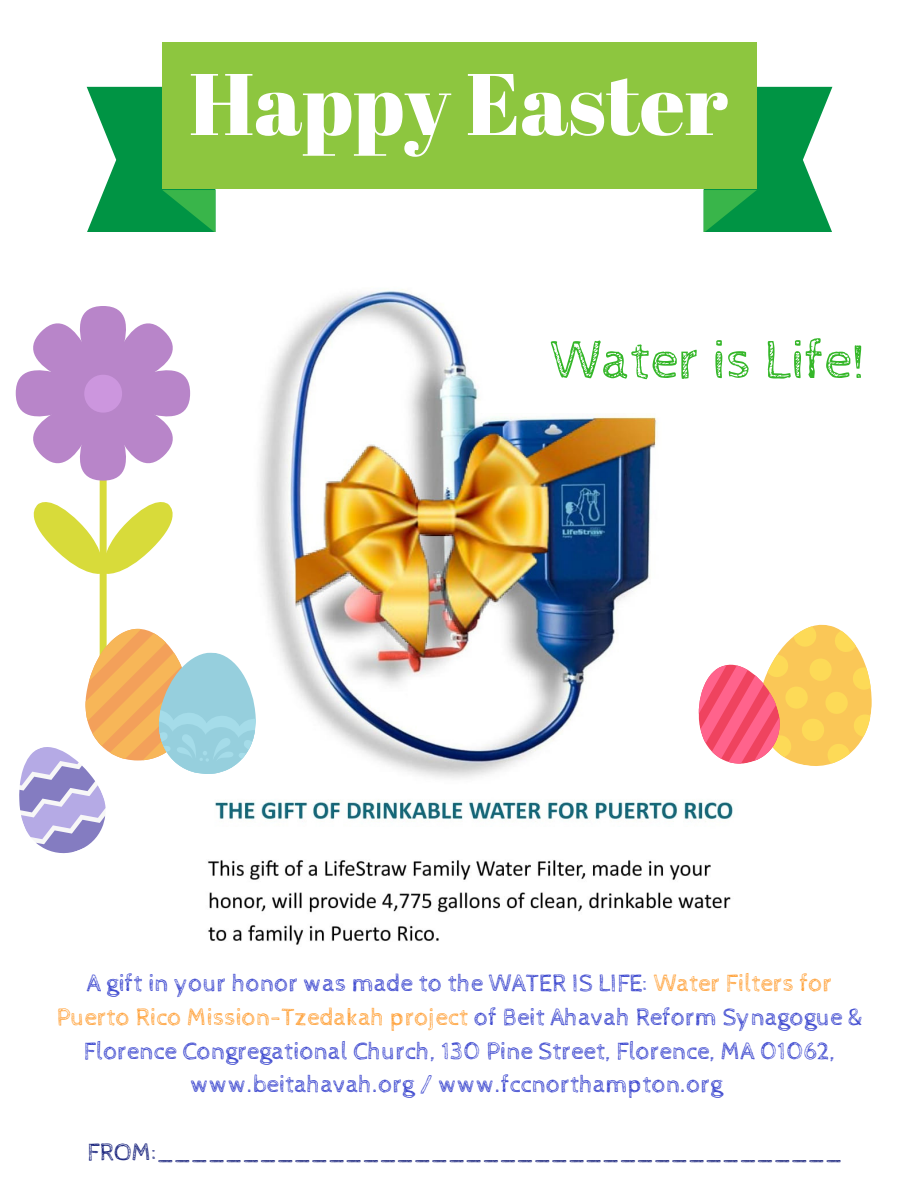
<style>
.page{position:relative;width:918px;height:1188px;background:#fff}
.page>*{position:absolute;margin:0;border:0;box-sizing:border-box;transform-origin:0 0}
.t1{font:87.15px "Abril Fatface";color:#fff}
.t2{font:55.95px "Cabin Sketch";color:#35b729}
.t3{font:24.9px/33.8px "Cabin Sketch";color:#414cd0;text-align:center}
.t4{font:24.9px "Cabin Sketch";color:#1e2880}
.s1{color:#ffa541}
</style>
<div class="page">
<img style="left:15px;top:42px;width:818px;height:903px">
<div style="left:233px;top:136px;width:516px;height:150px;background:#fff"></div>
<div style="left:187px;top:0;width:519px;height:224px;background:#fff"></div>
<div style="left:515px;top:271px;width:286px;height:83px;background:#fff"></div>
<div style="left:100px;top:412px;width:7px;height:286px;background:#d8db3a;border-radius:3px"></div>
<svg style="left:16px;top:306px;width:174px;height:273px"></svg>
<svg style="left:15px;top:629px;width:247px;height:235px"></svg>
<svg style="left:686px;top:617px;width:186px;height:156px"></svg>
<svg style="left:704px;top:87px;width:128px;height:145px;background:#2ba760"></svg>
<div style="left:693px;top:43px;width:64px;height:146px;background:#8dc63f"></div>
<svg style="left:87px;top:87px;width:128px;height:145px"></svg>
<div style="left:162px;top:43px;width:66px;height:146px;background:#8dc63f"></div>
<div style="left:227px;top:43px;width:467px;height:146px;background:#8dc63f"></div>
<h1 class="t1" style="left:189px;top:43px;width:541px">Happy Easter</h1>
<h2 class="t2" style="left:550px;top:329px;width:317px">Water is Life!</h2>
<p class="t3" style="left:56px;top:967px;width:808px">A gift in your honor was made to the WATER IS LIFE: <span class="s1">Water Filters for Puerto Rico Mission-Tzedakah project</span> of Beit Ahavah Reform Synagogue &amp; Florence Congregational Church, 130 Pine Street, Florence, MA 01062, www.beitahavah.org / www.fccnorthampton.org</p>
<p class="t4" style="left:87px;top:1138px;width:757px">FROM:________________________________________</p>
</div>
